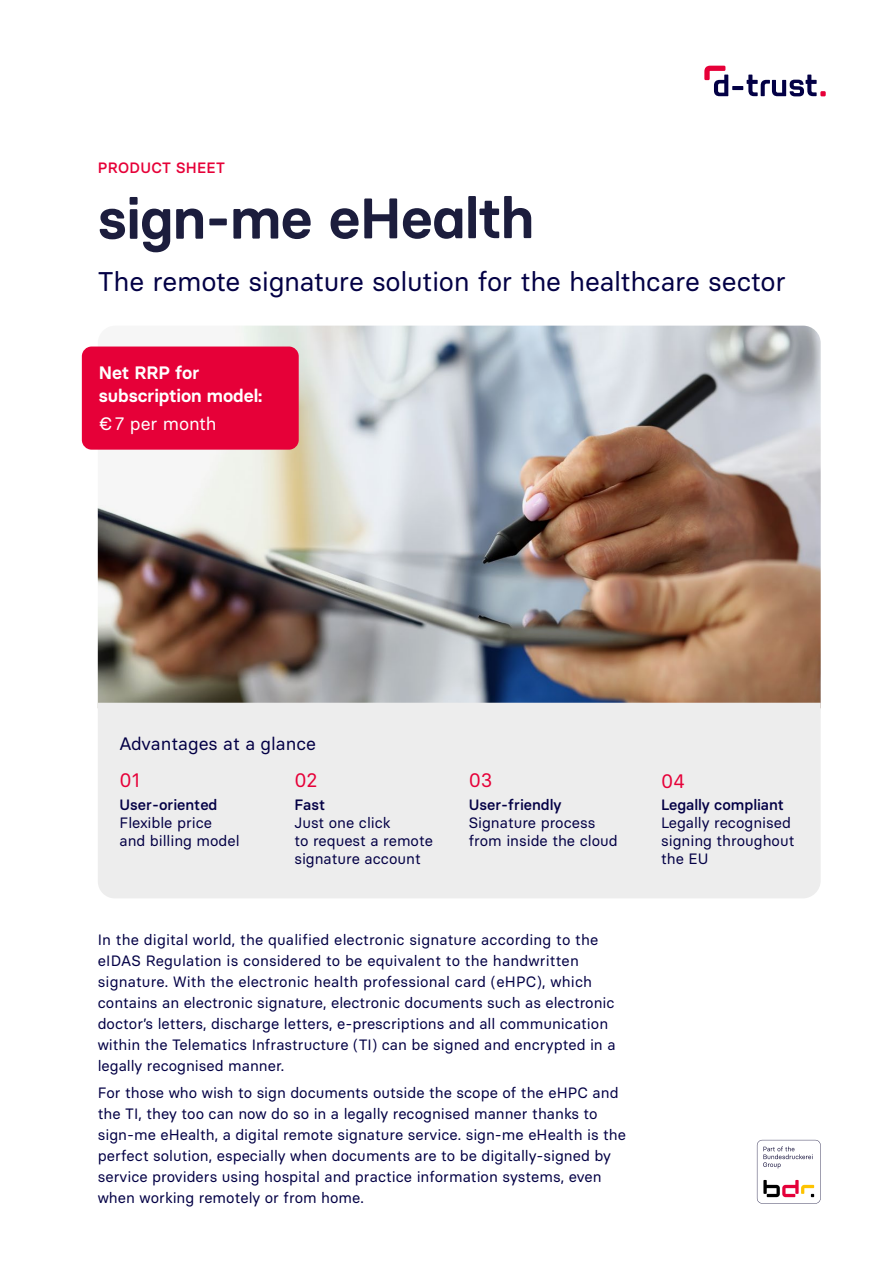
<style>
.page{position:relative;width:893px;height:1263px;background:#fff}
.page>*{position:absolute;margin:0;border:0;box-sizing:border-box;transform-origin:0 0}
.t1{font:600 57px "bdr Headline";letter-spacing:-.01em;color:#1c1d3d}
.t2{font:27px "bdr Text";letter-spacing:-.01em;color:#030045}
.t3{font:19.5px "bdr Text";color:#e60038}
.t4{font:600 18px/22.5px "bdr Text";letter-spacing:-.005em;color:#fff}
.t5{font:18px "bdr Text";color:#030045}
.t6{font:18px "bdr Text";letter-spacing:-.01em;color:#fff}
.t7{font:15px/21px "bdr Text";color:#030045}
.t8{font:500 15px "bdr Text";color:#030045}
.t9{font:500 15px "bdr Text";letter-spacing:.02em;color:#e60038}
</style>
<div class="page">
<img style="left:98px;top:326px;width:723px;height:377px">
<svg style="left:704px;top:66px;width:122px;height:30px"></svg>
<div style="left:82px;top:346px;width:217px;height:104px;background:#e60038;border-radius:10px"></div>
<div style="left:98px;top:703px;width:723px;height:195px;background:#ededed"></div>
<svg style="left:757px;top:1140px;width:64px;height:64px"></svg>
<p class="t9" style="left:98px;top:158px;width:129px">PRODUCT SHEET</p>
<h1 class="t1" style="left:98px;top:183px;width:438px">sign-me eHealth</h1>
<h2 class="t2" style="left:98px;top:264px;width:690px">The remote signature solution for the healthcare sector</h2>
<p class="t4" style="left:99px;top:361px;width:165px">Net RRP for subscription model:</p>
<p class="t6" style="left:99px;top:413px;width:119px">€7 per month</p>
<p class="t5" style="left:119px;top:732px;width:198px">Advantages at a glance</p>
<h3 class="t3" style="left:119px;top:768px;width:22px">01</h3>
<p class="t8" style="left:119px;top:795px;width:99px">User-oriented</p>
<p class="t7" style="left:119px;top:813px;width:122px;line-height:18px">Flexible price and billing model</p>
<h3 class="t3" style="left:294px;top:768px;width:25px">02</h3>
<p class="t8" style="left:294px;top:795px;width:32px">Fast</p>
<p class="t7" style="left:294px;top:813px;width:140px;line-height:18px">Just one click<br>to request a remote signature account</p>
<h3 class="t3" style="left:469px;top:768px;width:25px">03</h3>
<p class="t8" style="left:469px;top:795px;width:94px">User-friendly</p>
<p class="t7" style="left:469px;top:813px;width:150px;line-height:18px">Signature process from inside the cloud</p>
<p class="t7" style="left:98px;top:929px;width:519px">In the digital world, the qualified electronic signature according to the eIDAS Regulation is considered to be equivalent to the handwritten signature. With the electronic health professional card (eHPC), which contains an electronic signature, electronic documents such as electronic doctor’s letters, discharge letters, e-prescriptions and all communication within the Telematics Infrastructure (TI) can be signed and encrypted in a legally recognised manner.</p>
<p class="t7" style="left:98px;top:1082px;width:530px">For those who wish to sign documents outside the scope of the eHPC and the TI, they too can now do so in a legally recognised manner thanks to sign-me eHealth, a digital remote signature service. sign-me eHealth is the perfect solution, especially when documents are to be digitally-signed by service providers using hospital and practice information systems, even when working remotely or from home.</p>
<h3 class="t3" style="left:661px;top:768px;width:25px">04</h3>
<p class="t8" style="left:661px;top:795px;width:124px">Legally compliant</p>
<p class="t7" style="left:661px;top:813px;width:135px;line-height:18px">Legally recognised signing throughout the EU</p>
</div>
